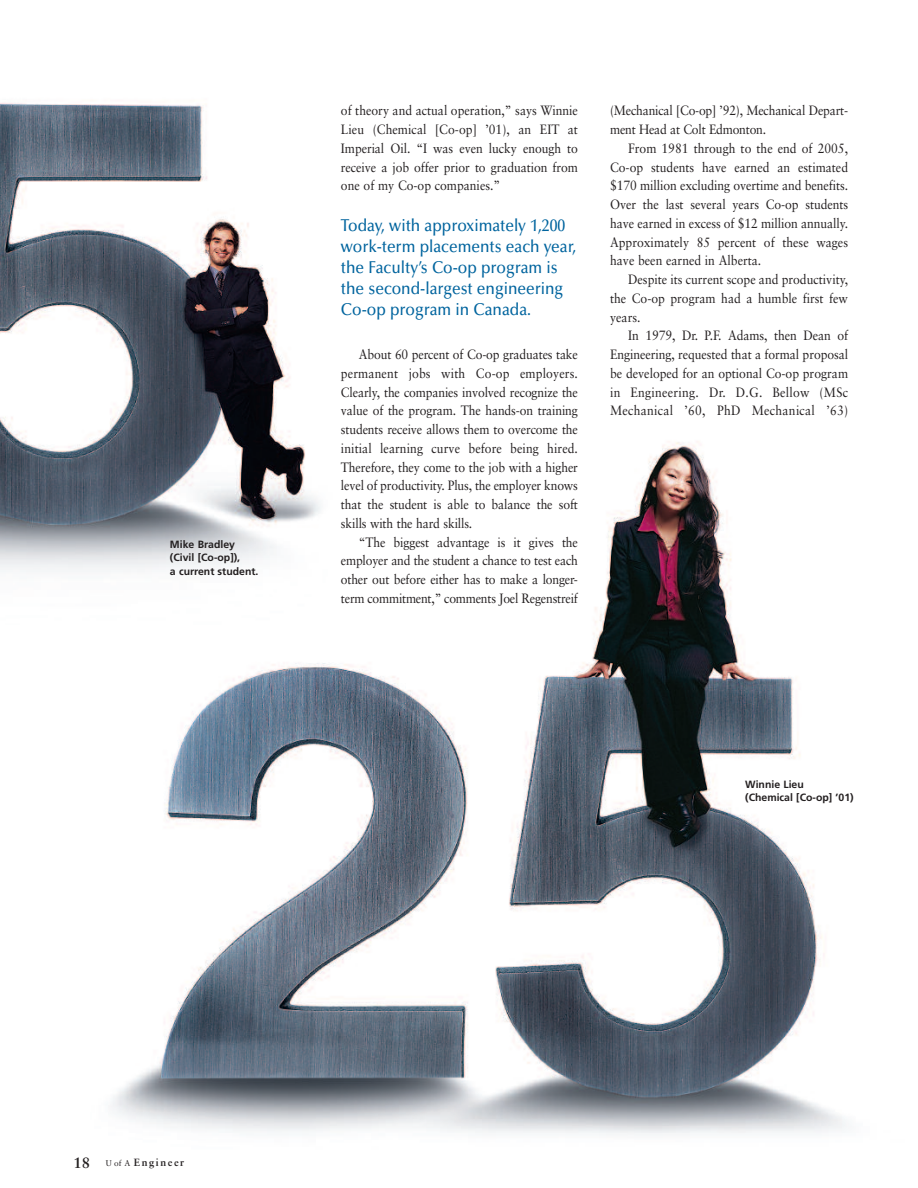
<style>
.page{position:relative;width:918px;height:1188px;background:#fff}
.page>*{position:absolute;margin:0;border:0;box-sizing:border-box;transform-origin:0 0}
.t1{font:500 17.25px/21px "Optima";color:#00649e;scale:.9 1}
.t2{font:13.5px/18.8px "Sabon";letter-spacing:-.005em;color:#231f20;text-align:justify;scale:.9 1}
.t3{font:700 10.5px/13.5px "Frutiger";color:#231f20}
.t4{font:700 10.5px "Sabon";letter-spacing:.15em;color:#231f20}
.s1{font-size:15px}
.s2{font-weight:400;font-size:8.25px}
</style>
<div class="page">
<img style="left:111px;top:441px;width:735px;height:694px">
<img style="left:0;top:103px;width:351px;height:524px">
<p class="t3" style="left:170px;top:538px;width:90px">Mike Bradley (Civil [Co-op]),<br>a current student.</p>
<p class="t2" style="left:341px;top:102px;width:265px">of theory and actual operation,” says Winnie Lieu (Chemical [Co-op] ’01), an EIT at Imperial Oil. “I was even lucky enough to receive a job offer prior to graduation from one of my Co-op companies.”</p>
<p class="t1" style="left:341px;top:216px;width:263px">Today, with approximately 1,200 work-term placements each year, the Faculty’s Co-op program is the second-largest engineering<br>Co-op program in Canada.</p>
<p class="t2" style="left:341px;top:346px;width:265px;text-indent:18px">About 60 percent of Co-op graduates take permanent jobs with Co-op employers.<br>Clearly, the companies involved recognize the value of the program. The hands-on training students receive allows them to overcome the initial learning curve before being hired.<br>Therefore, they come to the job with a higher level of productivity. Plus, the employer knows that the student is able to balance the soft skills with the hard skills.</p>
<p class="t2" style="left:341px;top:534px;width:265px;text-indent:18px">“The biggest advantage is it gives the employer and the student a chance to test each other out before either has to make a longer&shy;term commitment,” comments Joel Regenstreif</p>
<p class="t2" style="left:610px;top:102px;width:266px">(Mechanical [Co-op] ’92), Mechanical Depart&shy;ment Head at Colt Edmonton.</p>
<p class="t2" style="left:610px;top:140px;width:266px;text-indent:18px">From 1981 through to the end of 2005, Co-op students have earned an estimated $170 million excluding overtime and benefits.<br>Over the last several years Co-op students have earned in excess of $12 million annually.<br>Approximately 85 percent of these wages have been earned in Alberta.</p>
<p class="t2" style="left:610px;top:271px;width:266px;text-indent:18px">Despite its current scope and productivity, the Co-op program had a humble first few years.</p>
<p class="t2" style="left:610px;top:327px;width:266px;text-indent:18px">In 1979, Dr. P.F. Adams, then Dean of Engineering, requested that a formal proposal be developed for an optional Co-op program in Engineering. Dr. D.G. Bellow (MSc Mechanical ’60, PhD Mechanical ’63)</p>
<p class="t3" style="left:745px;top:778px;width:110px">Winnie Lieu (Chemical [Co-op] ’01)</p>
<p class="t4" style="left:74px;top:1158px;width:112px"><span class="s1">18</span> <span class="s2">U of A</span> Engineer</p>
</div>
